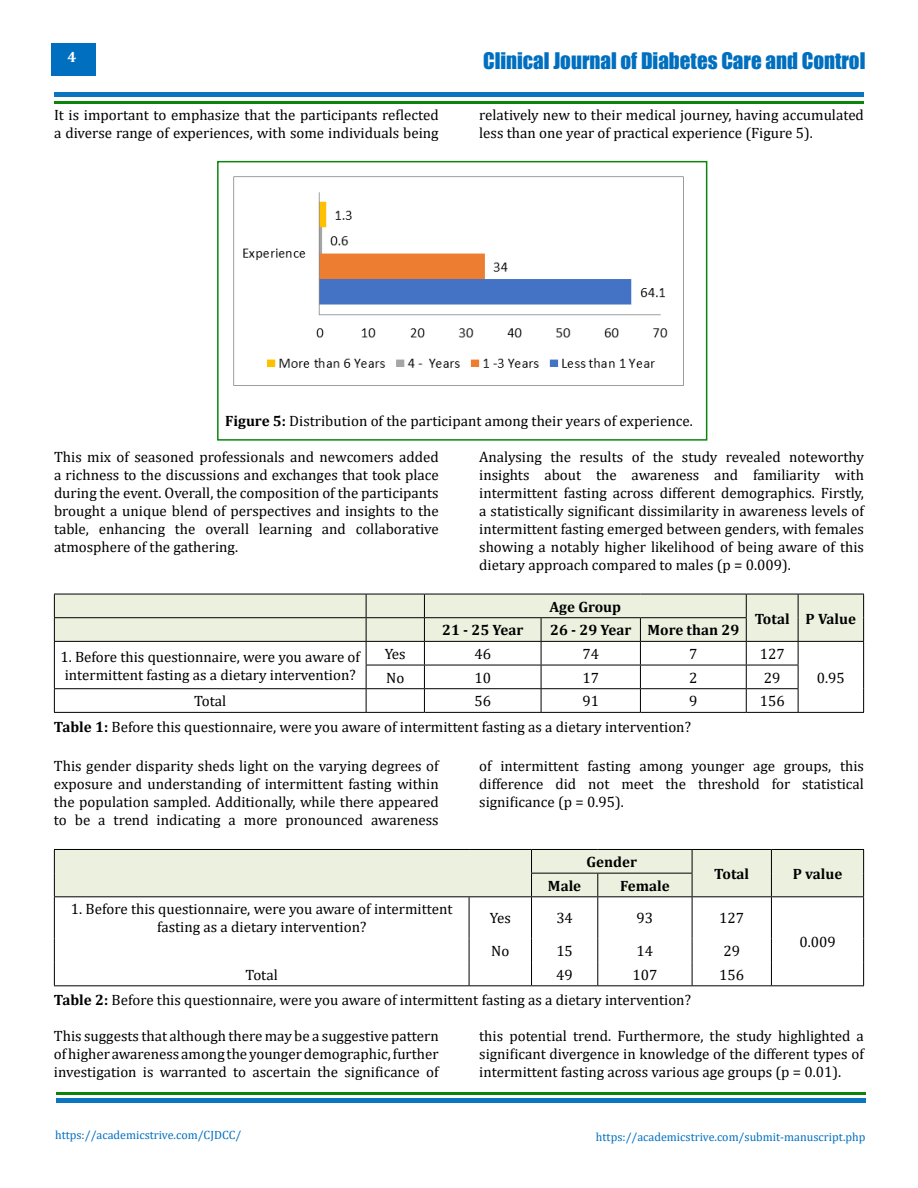
<style>
.page{position:relative;width:918px;height:1188px;background:#fff}
.page>*{position:absolute;margin:0;border:0;box-sizing:border-box;transform-origin:0 0}
.t1{font:21px "Impact";color:#006fc0}
.t2{font:15px/18px "Cambria";color:#000;text-align:justify}
.t3{font:700 15px "Cambria";color:#000}
.t4{font:700 15px "Cambria";color:#fff}
.t5{font:12px "Cambria";color:#006fc0}
.s1{font-weight:700}
</style>
<div class="page">
<div style="left:51px;top:43px;width:45px;height:33px;background:#006fc0"></div>
<div style="left:54px;top:92px;width:810px;height:5px;background:#0b75c2"></div>
<hr style="left:56px;top:1098px;width:810px;height:4px;background:#0b75c2">
<hr style="left:54px;top:101px;width:810px;height:2px;background:#007f01">
<hr style="left:56px;top:1092px;width:810px;height:2px;background:#007f01">
<img style="left:233px;top:176px;width:451px;height:210px">
<hr style="left:798px;top:712px;width:66px;height:1px;background:#000">
<svg style="left:54px;top:594px;width:810px;height:118px"></svg>
<hr style="left:54px;top:712px;width:312px;height:1px;background:#000">
<hr style="left:366px;top:712px;width:58px;height:1px;background:#000">
<hr style="left:424px;top:712px;width:117px;height:1px;background:#000">
<hr style="left:541px;top:712px;width:99px;height:1px;background:#000">
<hr style="left:640px;top:712px;width:106px;height:1px;background:#000">
<hr style="left:746px;top:712px;width:52px;height:1px;background:#000">
<svg style="left:55px;top:897px;width:808px;height:88px"></svg>
<hr style="left:54px;top:897px;width:1px;height:41px;background:#000">
<svg style="left:54px;top:938px;width:1px;height:47px"></svg>
<hr style="left:54px;top:985px;width:415px;height:1px;background:#000">
<hr style="left:469px;top:985px;width:63px;height:1px;background:#000">
<hr style="left:532px;top:985px;width:66px;height:1px;background:#000">
<hr style="left:598px;top:985px;width:94px;height:1px;background:#000">
<hr style="left:692px;top:985px;width:80px;height:1px;background:#000">
<hr style="left:772px;top:985px;width:92px;height:1px;background:#000">
<hr style="left:469px;top:897px;width:1px;height:41px;background:#000">
<hr style="left:531px;top:897px;width:1px;height:41px;background:#000">
<hr style="left:597px;top:897px;width:1px;height:41px;background:#000">
<hr style="left:692px;top:897px;width:1px;height:41px;background:#000">
<hr style="left:771px;top:897px;width:1px;height:41px;background:#000">
<hr style="left:863px;top:897px;width:1px;height:41px;background:#000">
<svg style="left:863px;top:938px;width:1px;height:47px"></svg>
<svg style="left:469px;top:938px;width:1px;height:47px"></svg>
<svg style="left:531px;top:938px;width:1px;height:47px"></svg>
<svg style="left:597px;top:938px;width:1px;height:47px"></svg>
<svg style="left:692px;top:938px;width:1px;height:47px"></svg>
<svg style="left:771px;top:938px;width:1px;height:47px"></svg>
<div style="left:54px;top:849px;width:810px;height:48px;background:#ebf1de"></div>
<hr style="left:532px;top:896px;width:66px;height:1px;background:#000">
<hr style="left:598px;top:896px;width:94px;height:1px;background:#000">
<div style="left:217px;top:161px;width:490px;height:280px;border:2px solid #007f01"></div>
<p class="t4" style="left:68px;top:47px;width:10px">4</p>
<h1 class="t1" style="left:483px;top:45px;width:384px">Clinical Journal of Diabetes Care and Control</h1>
<p class="t2" style="left:54px;top:105px;width:386px">It is important to emphasize that the participants reflected a diverse range of experiences, with some individuals being</p>
<p class="t2" style="left:479px;top:105px;width:386px">relatively new to their medical journey, having accumulated less than one year of practical experience (Figure 5).</p>
<p class="t2" style="left:225px;top:411px;width:469px"><span class="s1">Figure 5:</span> Distribution of the participant among their years of experience.</p>
<p class="t2" style="left:54px;top:447px;width:386px">This mix of seasoned professionals and newcomers added a richness to the discussions and exchanges that took place during the event. Overall, the composition of the participants brought a unique blend of perspectives and insights to the table, enhancing the overall learning and collaborative atmosphere of the gathering.</p>
<p class="t2" style="left:479px;top:447px;width:386px">Analysing the results of the study revealed noteworthy insights about the awareness and familiarity with intermittent fasting across different demographics. Firstly, a statistically significant dissimilarity in awareness levels of intermittent fasting emerged between genders, with females showing a notably higher likelihood of being aware of this dietary approach compared to males (p = 0.009).</p>
<p class="t3" style="left:550px;top:596px;width:73px">Age Group</p>
<p class="t3" style="left:755px;top:608px;width:103px">Total P Value</p>
<p class="t3" style="left:442px;top:620px;width:83px">21 - 25 Year</p>
<p class="t3" style="left:550px;top:620px;width:191px">26 - 29 Year More than 29</p>
<p class="t2" style="left:60px;top:648px;width:301px">1. Before this questionnaire, were you aware of intermittent fasting as a dietary intervention?</p>
<p class="t2" style="left:385px;top:645px;width:22px">Yes</p>
<p class="t2" style="left:474px;top:645px;width:18px">46</p>
<p class="t2" style="left:582px;top:645px;width:18px">74</p>
<p class="t2" style="left:689px;top:645px;width:10px">7</p>
<p class="t2" style="left:760px;top:645px;width:26px">127</p>
<p class="t2" style="left:386px;top:669px;width:20px">No</p>
<p class="t2" style="left:474px;top:669px;width:18px">10</p>
<p class="t2" style="left:582px;top:669px;width:18px">17</p>
<p class="t2" style="left:689px;top:669px;width:10px">2</p>
<p class="t2" style="left:764px;top:669px;width:18px">29</p>
<p class="t2" style="left:817px;top:669px;width:30px">0.95</p>
<p class="t2" style="left:194px;top:692px;width:34px">Total</p>
<p class="t2" style="left:474px;top:692px;width:18px">56</p>
<p class="t2" style="left:582px;top:692px;width:18px">91</p>
<p class="t2" style="left:689px;top:692px;width:10px">9</p>
<p class="t2" style="left:760px;top:692px;width:26px">156</p>
<p class="t2" style="left:54px;top:717px;width:639px"><span class="s1">Table 1:</span> Before this questionnaire, were you aware of intermittent fasting as a dietary intervention?</p>
<p class="t2" style="left:54px;top:757px;width:386px">This gender disparity sheds light on the varying degrees of exposure and understanding of intermittent fasting within the population sampled. Additionally, while there appeared to be a trend indicating a more pronounced awareness</p>
<p class="t2" style="left:479px;top:757px;width:386px">of intermittent fasting among younger age groups, this difference did not meet the threshold for statistical significance (p = 0.95).</p>
<p class="t3" style="left:587px;top:851px;width:52px">Gender</p>
<p class="t3" style="left:714px;top:863px;width:36px">Total</p>
<p class="t3" style="left:793px;top:863px;width:51px">P value</p>
<p class="t3" style="left:548px;top:875px;width:35px">Male</p>
<p class="t3" style="left:620px;top:875px;width:51px">Female</p>
<p class="t2" style="left:71px;top:900px;width:383px;text-align:center">1. Before this questionnaire, were you aware of intermittent fasting as a dietary intervention?</p>
<p class="t2" style="left:490px;top:909px;width:22px">Yes</p>
<p class="t2" style="left:556px;top:909px;width:18px">34</p>
<p class="t2" style="left:637px;top:909px;width:18px">93</p>
<p class="t2" style="left:719px;top:909px;width:26px">127</p>
<p class="t2" style="left:799px;top:933px;width:38px">0.009</p>
<p class="t2" style="left:491px;top:942px;width:20px">No</p>
<p class="t2" style="left:556px;top:942px;width:18px">15</p>
<p class="t2" style="left:637px;top:942px;width:18px">14</p>
<p class="t2" style="left:723px;top:942px;width:18px">29</p>
<p class="t2" style="left:246px;top:966px;width:34px">Total</p>
<p class="t2" style="left:556px;top:966px;width:18px">49</p>
<p class="t2" style="left:632px;top:966px;width:26px">107</p>
<p class="t2" style="left:719px;top:966px;width:26px">156</p>
<p class="t2" style="left:54px;top:991px;width:639px"><span class="s1">Table 2:</span> Before this questionnaire, were you aware of intermittent fasting as a dietary intervention?</p>
<p class="t2" style="left:54px;top:1027px;width:386px">This suggests that although there may be a suggestive pattern of higher awareness among the younger demographic, further investigation is warranted to ascertain the significance of</p>
<p class="t2" style="left:479px;top:1027px;width:386px">this potential trend. Furthermore, the study highlighted a significant divergence in knowledge of the different types of intermittent fasting across various age groups (p = 0.01).</p>
<p class="t5" style="left:55px;top:1128px;width:188px">https://academicstrive.com/CJDCC/</p>
<p class="t5" style="left:596px;top:1129px;width:271px">https://academicstrive.com/submit-manuscript.php</p>
</div>
